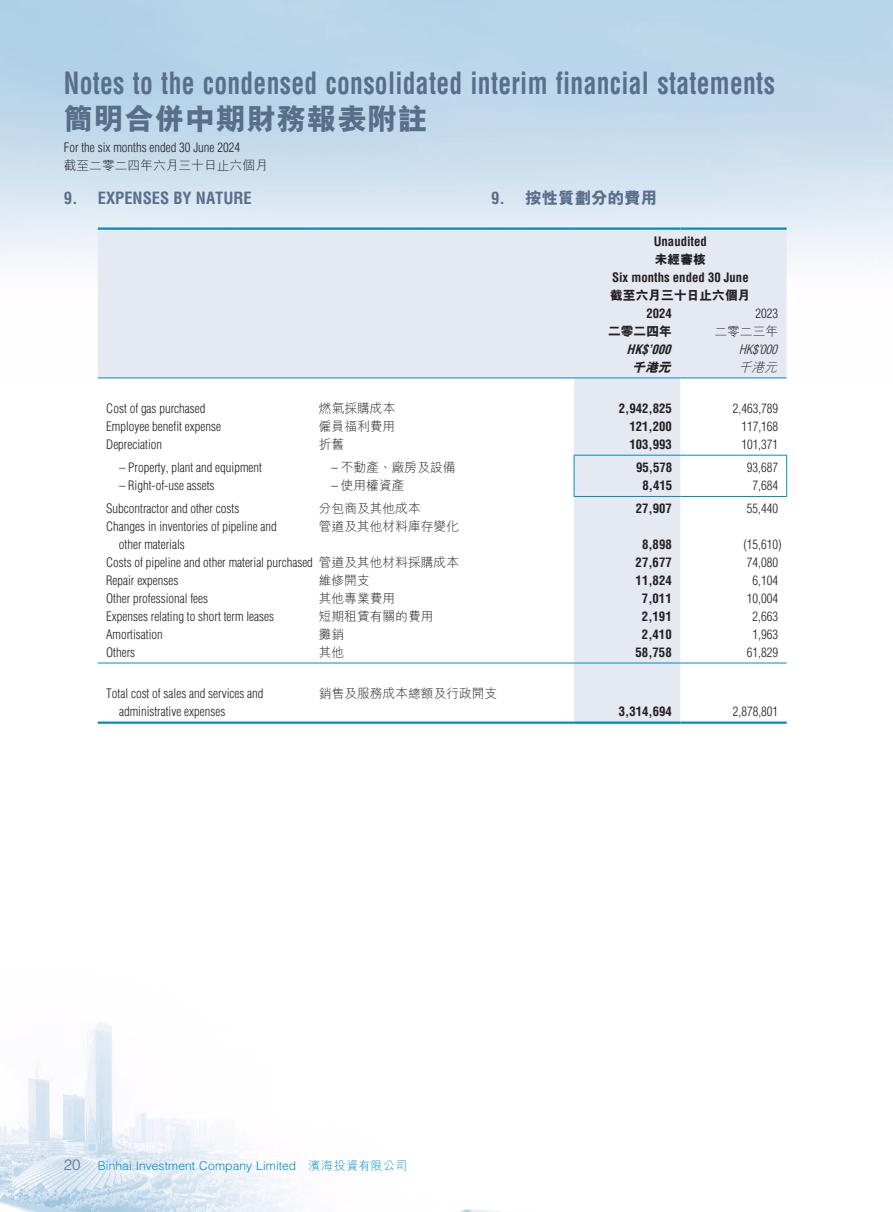
<style>
.page{position:relative;width:893px;height:1212px;background:#fff}
.page>*{position:absolute;margin:0;border:0;box-sizing:border-box;transform-origin:0 0}
.t1{font:700 condensed 30px "Helvetica LT Std";letter-spacing:.01em;color:#586f8b;scale:.85 1}
.t2{font:800 30px "M Hei HK";letter-spacing:.01em;color:#586f8b}
.t3{font:700 condensed 16.5px "Helvetica LT Std";color:#586f8b}
.t4{font:800 16.5px "M Hei HK";color:#586f8b}
.t5{font:300 condensed 12.75px/18px "Helvetica LT Std";color:#231f20}
.t6{font:700 condensed 12.75px "Helvetica LT Std";color:#231f20}
.t7{font:300 12.75px "M Hei HK";color:#231f20}
.t8{font:800 12.75px "M Hei HK";color:#231f20}
.t9{font:italic 700 condensed 12.75px "Helvetica LT Std";color:#231f20}
.t10{font:italic 300 condensed 12.75px "Helvetica LT Std";color:#231f20}
.t11{font:italic 800 12.75px "M Hei HK";color:#231f20}
.t12{font:italic 300 12.75px "M Hei HK";color:#231f20}
.t13{font:300 12px "Helvetica LT Std";letter-spacing:.01em;color:#008ec1}
.s1{font-family:"Helvetica LT Std";font-weight:700;font-stretch:condensed}
.s2{font-family:"Helvetica LT Std";font-stretch:condensed}
.s3{font-family:"M Hei HK";font-stretch:normal}
.s4{font-size:15px;color:#586f8b}
.s5{font-family:"M Hei HK"}
</style>
<div class="page">
<img style="left:0;top:0;width:893px;height:1212px">
<svg style="left:98px;top:230px;width:689px;height:491px"></svg>
<hr style="left:574px;top:455px;width:106px;height:1px;background:#008ec1">
<hr style="left:680px;top:455px;width:107px;height:1px;background:#008ec1">
<svg style="left:574px;top:456px;width:1px;height:40px"></svg>
<svg style="left:786px;top:456px;width:1px;height:40px"></svg>
<hr style="left:574px;top:496px;width:106px;height:1px;background:#008ec1">
<hr style="left:680px;top:496px;width:107px;height:1px;background:#008ec1">
<hr style="left:98px;top:227px;width:221px;height:3px;background:#008ec1">
<hr style="left:319px;top:227px;width:255px;height:3px;background:#008ec1">
<hr style="left:574px;top:227px;width:106px;height:3px;background:#008ec1">
<hr style="left:680px;top:227px;width:107px;height:3px;background:#008ec1">
<hr style="left:98px;top:377px;width:221px;height:1px;background:#008ec1">
<hr style="left:319px;top:377px;width:255px;height:1px;background:#008ec1">
<hr style="left:574px;top:377px;width:106px;height:1px;background:#008ec1">
<hr style="left:680px;top:377px;width:107px;height:1px;background:#008ec1">
<hr style="left:98px;top:663px;width:221px;height:1px;background:#008ec1">
<hr style="left:319px;top:663px;width:255px;height:1px;background:#008ec1">
<hr style="left:574px;top:663px;width:106px;height:1px;background:#008ec1">
<hr style="left:680px;top:663px;width:107px;height:1px;background:#008ec1">
<hr style="left:98px;top:721px;width:221px;height:3px;background:#008ec1">
<hr style="left:319px;top:721px;width:255px;height:3px;background:#008ec1">
<hr style="left:574px;top:721px;width:106px;height:3px;background:#008ec1">
<hr style="left:680px;top:721px;width:107px;height:3px;background:#008ec1">
<h1 class="t1" style="left:64px;top:64px;width:838px">Notes to the condensed consolidated interim financial statements</h1>
<h1 class="t2" style="left:64px;top:99px;width:366px">簡明合併中期財務報表附註</h1>
<p class="t5" style="left:64px;top:138px;width:178px">For the six months ended 30 June 2024</p>
<p class="t7" style="left:64px;top:156px;width:205px">截至二零二四年六月三十日止六個月</p>
<p class="t3" style="left:64px;top:187px;width:190px">9. EXPENSES BY NATURE</p>
<p class="t4" style="left:491px;top:187px;width:168px"><span class="s1">9.</span> 按性質劃分的費用</p>
<p class="t6" style="left:654px;top:233px;width:55px">Unaudited</p>
<p class="t8" style="left:655px;top:251px;width:52px">未經審核</p>
<p class="t6" style="left:612px;top:269px;width:138px">Six months ended 30 June</p>
<p class="t8" style="left:610px;top:287px;width:142px">截至六月三十日止六個月</p>
<p class="t6" style="left:646px;top:305px;width:27px">2024</p>
<p class="t5" style="left:755px;top:304px;width:24px">2023</p>
<p class="t8" style="left:608px;top:323px;width:65px">二零二四年</p>
<p class="t7" style="left:714px;top:322px;width:65px">二零二三年</p>
<p class="t9" style="left:627px;top:341px;width:50px">HK$’000</p>
<p class="t10" style="left:739px;top:342px;width:44px">HK$’000</p>
<p class="t11" style="left:632px;top:359px;width:44px">千港元</p>
<p class="t12" style="left:739px;top:358px;width:44px">千港元</p>
<p class="t5" style="left:106px;top:399px;width:101px">Cost of gas purchased</p>
<p class="t7" style="left:319px;top:399px;width:78px">燃氣採購成本</p>
<p class="t6" style="left:619px;top:400px;width:55px">2,942,825</p>
<p class="t5" style="left:733px;top:399px;width:47px">2,463,789</p>
<p class="t5" style="left:106px;top:417px;width:116px">Employee benefit expense</p>
<p class="t7" style="left:319px;top:417px;width:78px">僱員福利費用</p>
<p class="t6" style="left:629px;top:418px;width:44px">121,200</p>
<p class="t5" style="left:741px;top:417px;width:38px">117,168</p>
<p class="t5" style="left:106px;top:435px;width:57px">Depreciation</p>
<p class="t7" style="left:319px;top:435px;width:27px">折舊</p>
<p class="t6" style="left:629px;top:436px;width:44px">103,993</p>
<p class="t5" style="left:741px;top:435px;width:38px">101,371</p>
<p class="t5" style="left:119px;top:458px;width:145px">– Property, plant and equipment</p>
<p class="t7" style="left:332px;top:458px;width:125px"><span class="s2">–</span> 不動產、廠房及設備</p>
<p class="t6" style="left:636px;top:459px;width:38px">95,578</p>
<p class="t5" style="left:747px;top:458px;width:33px">93,687</p>
<p class="t5" style="left:119px;top:476px;width:97px">– Right-of-use assets</p>
<p class="t7" style="left:332px;top:476px;width:74px"><span class="s2">–</span> 使用權資產</p>
<p class="t6" style="left:642px;top:477px;width:31px">8,415</p>
<p class="t5" style="left:753px;top:476px;width:27px">7,684</p>
<p class="t5" style="left:106px;top:499px;width:135px">Subcontractor and other costs</p>
<p class="t7" style="left:319px;top:499px;width:103px">分包商及其他成本</p>
<p class="t6" style="left:636px;top:501px;width:38px">27,907</p>
<p class="t5" style="left:747px;top:499px;width:33px">55,440</p>
<p class="t5" style="left:119px;top:517px;width:159px;text-indent:-13px">Changes in inventories of pipeline and other materials</p>
<p class="t7" style="left:319px;top:518px;width:142px">管道及其他材料庫存變化</p>
<p class="t6" style="left:642px;top:537px;width:31px">8,898</p>
<p class="t5" style="left:743px;top:535px;width:40px">(15,610)</p>
<p class="t5" style="left:106px;top:553px;width:354px">Costs of pipeline and other material purchased <span class="s3">管道及其他材料採購成本</span></p>
<p class="t6" style="left:636px;top:555px;width:38px">27,677</p>
<p class="t5" style="left:747px;top:553px;width:33px">74,080</p>
<p class="t5" style="left:106px;top:571px;width:74px">Repair expenses</p>
<p class="t7" style="left:319px;top:572px;width:52px">維修開支</p>
<p class="t6" style="left:636px;top:573px;width:38px">11,824</p>
<p class="t5" style="left:753px;top:571px;width:27px">6,104</p>
<p class="t5" style="left:106px;top:589px;width:103px">Other professional fees</p>
<p class="t7" style="left:319px;top:590px;width:78px">其他專業費用</p>
<p class="t6" style="left:642px;top:591px;width:31px">7,011</p>
<p class="t5" style="left:747px;top:589px;width:33px">10,004</p>
<p class="t5" style="left:106px;top:607px;width:169px">Expenses relating to short term leases</p>
<p class="t7" style="left:319px;top:608px;width:116px">短期租賃有關的費用</p>
<p class="t6" style="left:642px;top:609px;width:31px">2,191</p>
<p class="t5" style="left:752px;top:607px;width:27px">2,663</p>
<p class="t5" style="left:106px;top:626px;width:58px">Amortisation</p>
<p class="t7" style="left:319px;top:626px;width:27px">攤銷</p>
<p class="t6" style="left:642px;top:627px;width:31px">2,410</p>
<p class="t5" style="left:752px;top:626px;width:27px">1,963</p>
<p class="t5" style="left:106px;top:644px;width:31px">Others</p>
<p class="t7" style="left:319px;top:644px;width:27px">其他</p>
<p class="t6" style="left:636px;top:645px;width:38px">58,758</p>
<p class="t5" style="left:747px;top:644px;width:33px">61,829</p>
<p class="t5" style="left:119px;top:684px;width:146px;text-indent:-13px">Total cost of sales and services and administrative expenses</p>
<p class="t7" style="left:319px;top:684px;width:180px">銷售及服務成本總額及行政開支</p>
<p class="t6" style="left:619px;top:703px;width:55px">3,314,694</p>
<p class="t5" style="left:733px;top:702px;width:47px">2,878,801</p>
<p class="t13" style="left:64px;top:1158px;width:345px"><span class="s4">20</span> Binhai Investment Company Limited<span class="s5">　濱海投資有限公司</span></p>
</div>
